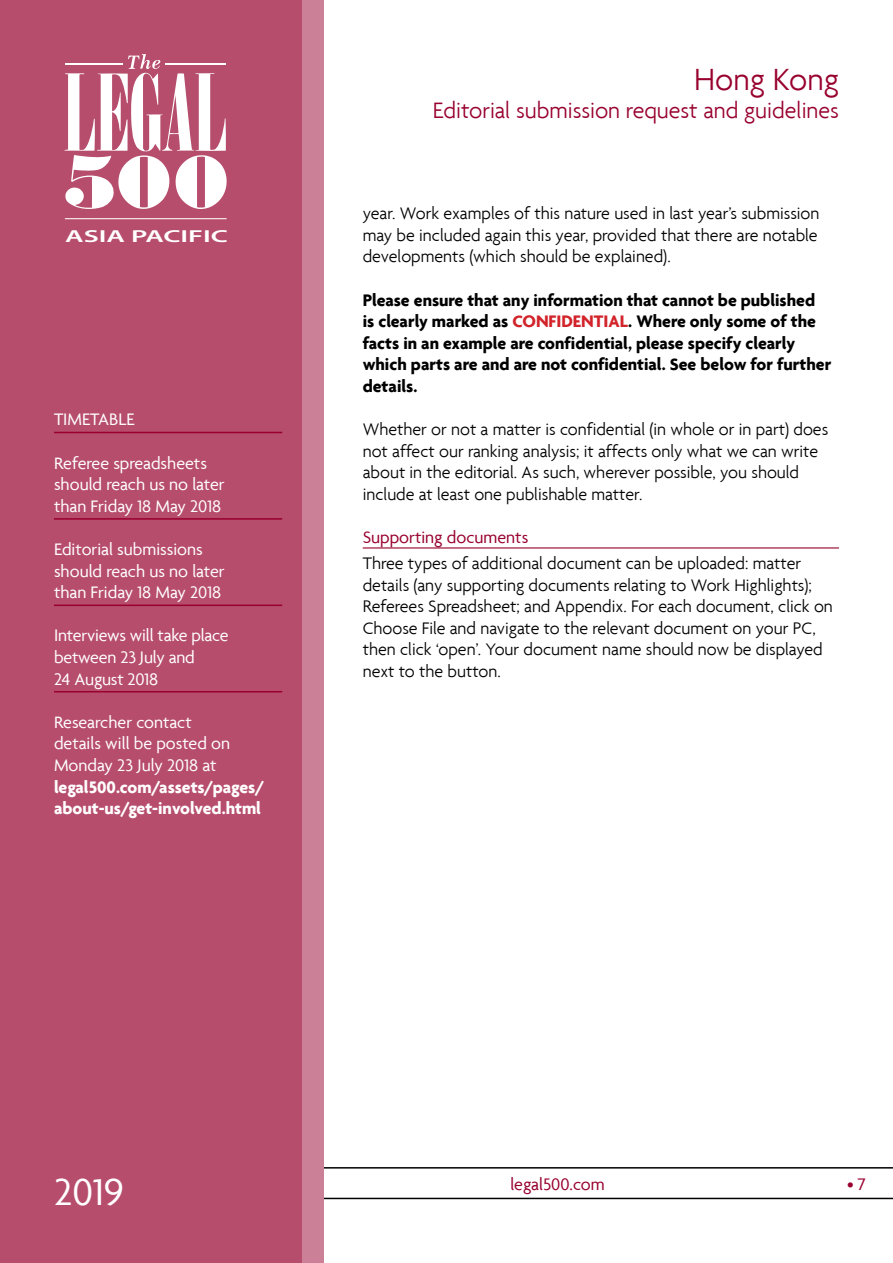
<style>
.page{position:relative;width:893px;height:1263px;background:#fff}
.page>*{position:absolute;margin:0;border:0;box-sizing:border-box;transform-origin:0 0}
.t1{font:40.5px "Agenda";color:#fff}
.t2{font:300 33px "Agenda";color:#98002e}
.t3{font:300 24px "Agenda";color:#98002e}
.t4{font:300 18px/21.6px "Agenda";color:#000}
.t5{font:18px/21.6px "Agenda";color:#fff}
.t6{font:700 18px/21.6px "Agenda";color:#000}
.t7{font:700 18px/21.6px "Agenda";color:#fff}
.t8{font:18px "Agenda";color:#98002e}
.t9{font:600 17.4px "Myriad Pro";color:#fff;scale:1.68 1}
.s1{color:#d2232a}
</style>
<div class="page">
<svg style="left:323px;top:1167px;width:570px;height:32px"></svg>
<div style="left:0;top:0;width:323px;height:1263px;background:#cb8097"></div>
<div style="left:0;top:0;width:302px;height:1263px;background:#b74d6d"></div>
<svg style="left:64px;top:54px;width:163px;height:155px"></svg>
<hr style="left:65px;top:64px;width:58px;height:1px;background:#fff">
<hr style="left:165px;top:64px;width:61px;height:1px;background:#fff">
<hr style="left:65px;top:218px;width:162px;height:1px;background:#fff">
<hr style="left:54px;top:432px;width:228px;height:1px;background:#98002e">
<hr style="left:54px;top:518px;width:228px;height:2px;background:#98002e">
<hr style="left:54px;top:604px;width:228px;height:2px;background:#98002e">
<hr style="left:54px;top:691px;width:228px;height:1px;background:#98002e">
<hr style="left:363px;top:547px;width:476px;height:1px;background:#98002e">
<p class="t9" style="left:65px;top:225px;width:98px">ASIA PACIFIC</p>
<p class="t5" style="left:54px;top:408px;width:82px">TIMETABLE</p>
<p class="t5" style="left:54px;top:452px;width:172px">Referee spreadsheets should reach us no later than Friday 18 May 2018</p>
<p class="t5" style="left:54px;top:538px;width:172px">Editorial submissions should reach us no later than Friday 18 May 2018</p>
<p class="t5" style="left:54px;top:624px;width:176px">Interviews will take place between 23 July and<br>24 August 2018</p>
<p class="t5" style="left:54px;top:711px;width:178px">Researcher contact details will be posted on<br>Monday 23 July 2018 at</p>
<p class="t7" style="left:54px;top:775px;width:212px">legal500.com/assets/pages/ about-us/get-involved.html</p>
<h2 class="t2" style="left:694px;top:60px;width:146px">Hong Kong</h2>
<h3 class="t3" style="left:433px;top:96px;width:408px">Editorial submission request and guidelines</h3>
<p class="t4" style="left:363px;top:202px;width:458px;text-align:justify">year. Work examples of this nature used in last year’s submission may be included again this year, provided that there are notable developments (which should be explained).</p>
<p class="t6" style="left:363px;top:288px;width:470px">Please ensure that any information that cannot be published<br>is clearly marked as <span class="s1">confidential</span>. Where only some of the facts in an example are confidential, please specify clearly which parts are and are not confidential. See below for further details.</p>
<p class="t4" style="left:363px;top:418px;width:467px">Whether or not a matter is confidential (in whole or in part) does not affect our ranking analysis; it affects only what we can write about in the editorial. As such, wherever possible, you should include at least one publishable matter.</p>
<p class="t8" style="left:363px;top:527px;width:167px">Supporting documents</p>
<p class="t4" style="left:363px;top:552px;width:472px">Three types of additional document can be uploaded: matter details (any supporting documents relating to Work Highlights); Referees Spreadsheet; and Appendix. For each document, click on Choose File and navigate to the relevant document on your PC, then click ‘open’. Your document name should now be displayed next to the button.</p>
<h1 class="t1" style="left:54px;top:1168px;width:71px">2019</h1>
<p class="t8" style="left:510px;top:1173px;width:96px">legal500.com</p>
<p class="t8" style="left:847px;top:1173px;width:20px">•7</p>
</div>
